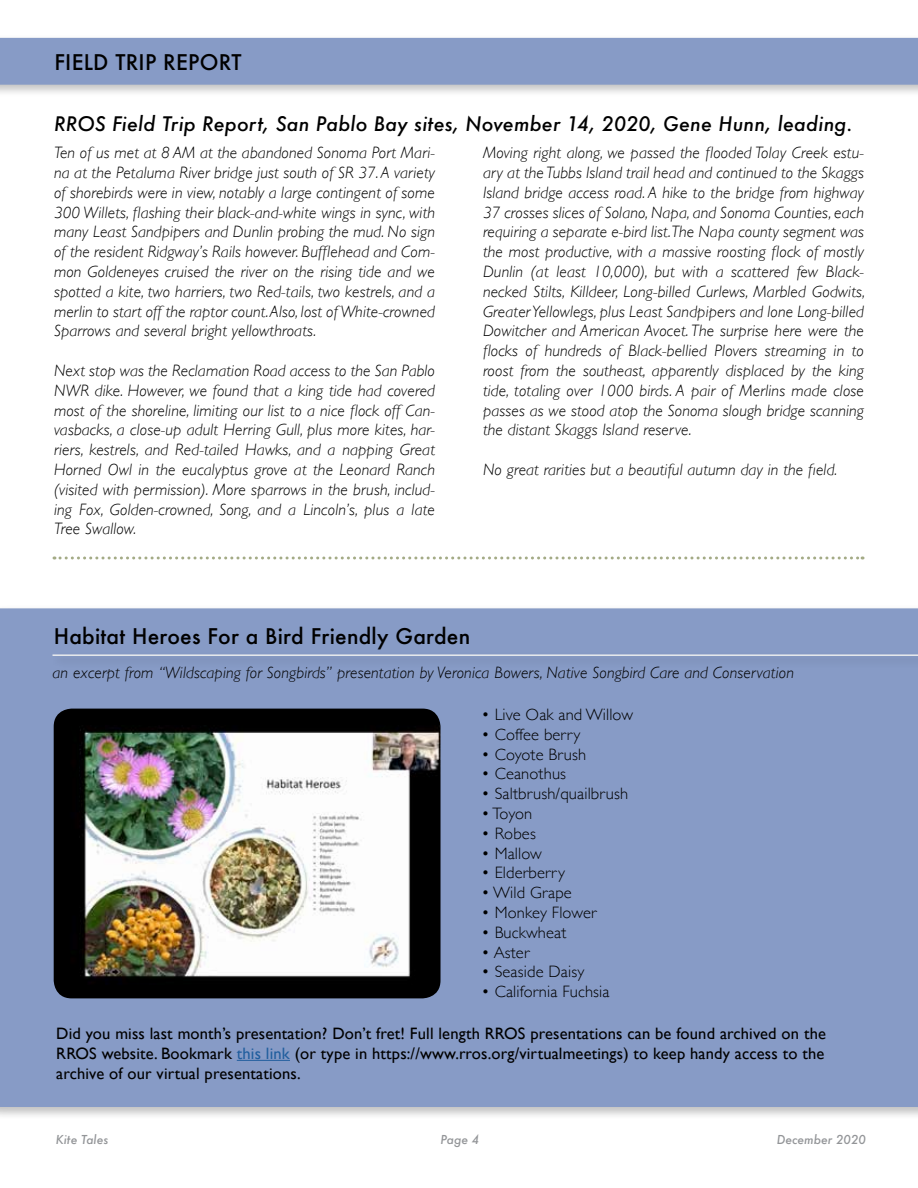
<style>
.page{position:relative;width:918px;height:1188px;background:#fff}
.page>*{position:absolute;margin:0;border:0;box-sizing:border-box;transform-origin:0 0}
.t1{font:500 21px "Futura";letter-spacing:.01em;color:#000}
.t2{font:italic 500 19.5px "Futura";letter-spacing:.01em;color:#000}
.t3{font:italic 300 16.5px/19.8px "Gill Sans";letter-spacing:.01em;color:#000;text-align:justify}
.t4{font:16.5px/19.8px "Gill Sans";letter-spacing:.01em;color:#000;text-align:justify}
.t5{font:300 16.5px "Gill Sans";letter-spacing:.01em;color:#000}
.t6{font:italic 500 12px "Futura";color:#939598}
.s1{color:#215e9e}
</style>
<div class="page">
<div style="left:0;top:605px;width:918px;height:515px;background:#000;opacity:.25"></div>
<div style="left:0;top:608px;width:918px;height:499px;background:#879bc6"></div>
<div style="left:0;top:34px;width:918px;height:63px;background:#000;opacity:.25"></div>
<div style="left:0;top:38px;width:918px;height:47px;background:#879bc6"></div>
<svg style="left:54px;top:556px;width:809px;height:4px"></svg>
<img style="left:54px;top:709px;width:387px;height:289px">
<div style="left:50px;top:651px;width:868px;height:18px;background:#8397c1"></div>
<hr style="left:52px;top:654px;width:866px;height:2px;background:#e9ebee">
<hr style="left:237px;top:1060px;width:53px;height:1px;background:#215e9e">
<p class="t1" style="left:54px;top:48px;width:189px">FIELD TRIP REPORT</p>
<p class="t2" style="left:54px;top:110px;width:800px">RROS Field Trip Report, San Pablo Bay sites, November 14, 2020, Gene Hunn, leading.</p>
<p class="t3" style="left:54px;top:143px;width:383px">Ten of us met at 8 AM at the abandoned Sonoma Port Mari&shy;na at the Petaluma River bridge just south of SR 37. A variety of shorebirds were in view, notably a large contingent of some 300 Willets, flashing their black-and-white wings in sync, with many Least Sandpipers and Dunlin probing the mud. No sign of the resident Ridgway’s Rails however. Bufflehead and Com&shy;mon Goldeneyes cruised the river on the rising tide and we spotted a kite, two harriers, two Red-tails, two kestrels, and a merlin to start off the raptor count. Also, lost of White-crowned Sparrows and several bright yellowthroats.</p>
<p class="t3" style="left:54px;top:361px;width:383px">Next stop was the Reclamation Road access to the San Pablo NWR dike. However, we found that a king tide had covered most of the shoreline, limiting our list to a nice flock off Can&shy;vasbacks, a close-up adult Herring Gull, plus more kites, har&shy;riers, kestrels, and Red-tailed Hawks, and a napping Great Horned Owl in the eucalyptus grove at the Leonard Ranch (visited with permission). More sparrows in the brush, includ&shy;ing Fox, Golden-crowned, Song, and a Lincoln’s, plus a late Tree Swallow.</p>
<p class="t3" style="left:483px;top:143px;width:384px">Moving right along, we passed the flooded Tolay Creek estu&shy;ary at the Tubbs Island trail head and continued to the Skaggs Island bridge access road. A hike to the bridge from highway 37 crosses slices of Solano, Napa, and Sonoma Counties, each requiring a separate e-bird list.The Napa county segment was the most productive, with a massive roosting flock of mostly Dunlin (at least 10,000), but with a scattered few Black&shy;necked Stilts, Killdeer, Long-billed Curlews, Marbled Godwits, Greater Yellowlegs, plus Least Sandpipers and lone Long-billed Dowitcher and American Avocet. The surprise here were the flocks of hundreds of Black-bellied Plovers streaming in to roost from the southeast, apparently displaced by the king tide, totaling over 1000 birds. A pair of Merlins made close passes as we stood atop the Sonoma slough bridge scanning the distant Skaggs Island reserve.</p>
<p class="t3" style="left:483px;top:460px;width:356px">No great rarities but a beautiful autumn day in the field.</p>
<p class="t1" style="left:54px;top:622px;width:418px">Habitat Heroes For a Bird Friendly Garden</p>
<p class="t3" style="left:52px;top:662px;width:743px">an excerpt from “Wildscaping for Songbirds” presentation by Veronica Bowers, Native Songbird Care and Conservation</p>
<p class="t5" style="left:482px;top:702px;width:153px">• Live Oak and Willow</p>
<p class="t5" style="left:482px;top:721px;width:100px">• Coffee berry</p>
<p class="t5" style="left:482px;top:741px;width:106px">• Coyote Brush</p>
<p class="t5" style="left:482px;top:761px;width:86px">• Ceanothus</p>
<p class="t5" style="left:482px;top:781px;width:148px">• Saltbrush/quailbrush</p>
<p class="t5" style="left:481px;top:801px;width:52px">• Toyon</p>
<p class="t5" style="left:482px;top:820px;width:56px">• Robes</p>
<p class="t5" style="left:482px;top:840px;width:62px">• Mallow</p>
<p class="t5" style="left:482px;top:860px;width:85px">• Elderberry</p>
<p class="t5" style="left:482px;top:880px;width:92px">• Wild Grape</p>
<p class="t5" style="left:482px;top:900px;width:117px">• Monkey Flower</p>
<p class="t5" style="left:482px;top:919px;width:86px">• Buckwheat</p>
<p class="t5" style="left:481px;top:939px;width:50px">• Aster</p>
<p class="t5" style="left:482px;top:959px;width:104px">• Seaside Daisy</p>
<p class="t5" style="left:482px;top:979px;width:130px">• California Fuchsia</p>
<p class="t4" style="left:56px;top:1024px;width:771px">Did you miss last month’s presentation? Don’t fret! Full length RROS presentations can be found archived on the RROS website. Bookmark <span class="s1">this link</span> (or type in https://www.rros.org/virtualmeetings) to keep handy access to the archive of our virtual presentations.</p>
<p class="t6" style="left:56px;top:1131px;width:54px">Kite Tales</p>
<p class="t6" style="left:441px;top:1131px;width:40px">Page 4</p>
<p class="t6" style="left:777px;top:1131px;width:91px">December 2020</p>
</div>
